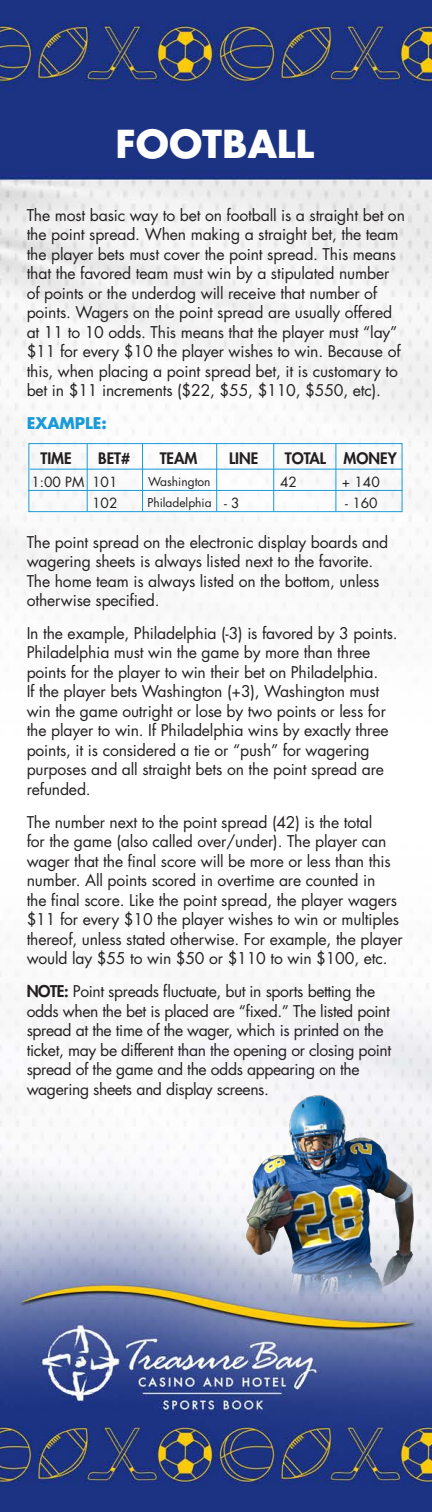
<style>
.page{position:relative;width:432px;height:1512px;background:#fff}
.page>*{position:absolute;margin:0;border:0;box-sizing:border-box;transform-origin:0 0}
.t1{font:700 37.5px "Futura Std";color:#fff}
.t2{font:15.75px/19.5px "Futura Std";letter-spacing:-.01em;color:#231f20}
.t3{font:700 15.75px "Futura Std";letter-spacing:-.01em;color:#199bd8}
.t4{font:800 15.45px "Futura Std";color:#231f20}
.t5{font:13.65px "Futura Std";color:#231f20}
.t6{font:12px "Futura Std";color:#231f20}
.s1{font-weight:800}
</style>
<div class="page">
<img style="left:0;top:0;width:432px;height:1512px">
<div style="left:28px;top:443px;width:374px;height:69px;border:1px solid #199bd8"></div>
<hr style="left:87px;top:444px;width:1px;height:67px;background:#199bd8">
<hr style="left:142px;top:444px;width:1px;height:67px;background:#199bd8">
<hr style="left:216px;top:444px;width:1px;height:67px;background:#199bd8">
<hr style="left:273px;top:444px;width:1px;height:67px;background:#199bd8">
<hr style="left:335px;top:444px;width:1px;height:67px;background:#199bd8">
<hr style="left:30px;top:469px;width:372px;height:1px;background:#199bd8">
<hr style="left:28px;top:490px;width:374px;height:1px;background:#199bd8">
<img style="left:240px;top:1093px;width:181px;height:207px">
<p class="t1" style="left:115px;top:119px;width:200px">FOOTBALL</p>
<p class="t2" style="left:27px;top:205px;width:380px">The most basic way to bet on football is a straight bet on the point spread. When making a straight bet, the team the player bets must cover the point spread. This means that the favored team must win by a stipulated number of points or the underdog will receive that number of points. Wagers on the point spread are usually offered at 11 to 10 odds. This means that the player must “lay” $11 for every $10 the player wishes to win. Because of this, when placing a point spread bet, it is customary to bet in $11 increments ($22, $55, $110, $550, etc).</p>
<p class="t3" style="left:27px;top:413px;width:82px">EXAMPLE:</p>
<p class="t4" style="left:40px;top:448px;width:33px">TIME</p>
<p class="t5" style="left:31px;top:473px;width:54px">1:00 PM</p>
<p class="t5" style="left:92px;top:473px;width:27px">101</p>
<p class="t5" style="left:92px;top:495px;width:27px">102</p>
<p class="t4" style="left:98px;top:448px;width:33px">BET#</p>
<p class="t4" style="left:160px;top:448px;width:39px">TEAM</p>
<p class="t4" style="left:229px;top:448px;width:31px">LINE</p>
<p class="t4" style="left:285px;top:448px;width:43px">TOTAL</p>
<p class="t4" style="left:344px;top:448px;width:55px">MONEY</p>
<p class="t6" style="left:148px;top:474px;width:64px">Washington</p>
<p class="t6" style="left:147px;top:495px;width:66px">Philadelphia</p>
<p class="t5" style="left:280px;top:473px;width:18px">42</p>
<p class="t5" style="left:342px;top:473px;width:39px">+ 140</p>
<p class="t5" style="left:345px;top:495px;width:34px">- 160</p>
<p class="t5" style="left:224px;top:495px;width:17px">- 3</p>
<p class="t2" style="left:27px;top:532px;width:363px">The point spread on the electronic display boards and wagering sheets is always listed next to the favorite.<br>The home team is always listed on the bottom, unless otherwise specified.</p>
<p class="t2" style="left:27px;top:624px;width:373px">In the example, Philadelphia (-3) is favored by 3 points.<br>Philadelphia must win the game by more than three points for the player to win their bet on Philadelphia.<br>If the player bets Washington (+3), Washington must win the game outright or lose by two points or less for the player to win. If Philadelphia wins by exactly three points, it is considered a tie or “push” for wagering purposes and all straight bets on the point spread are refunded.</p>
<p class="t2" style="left:27px;top:813px;width:378px">The number next to the point spread (42) is the total<br>for the game (also called over/under). The player can wager that the final score will be more or less than this number. All points scored in overtime are counted in<br>the final score. Like the point spread, the player wagers $11 for every $10 the player wishes to win or multiples thereof, unless stated otherwise. For example, the player would lay $55 to win $50 or $110 to win $100, etc.</p>
<p class="t2" style="left:27px;top:982px;width:366px"><span class="s1">NOTE:</span> Point spreads fluctuate, but in sports betting the odds when the bet is placed are “fixed.” The listed point spread at the time of the wager, which is printed on the ticket, may be different than the opening or closing point spread of the game and the odds appearing on the wagering sheets and display screens.</p>
</div>
